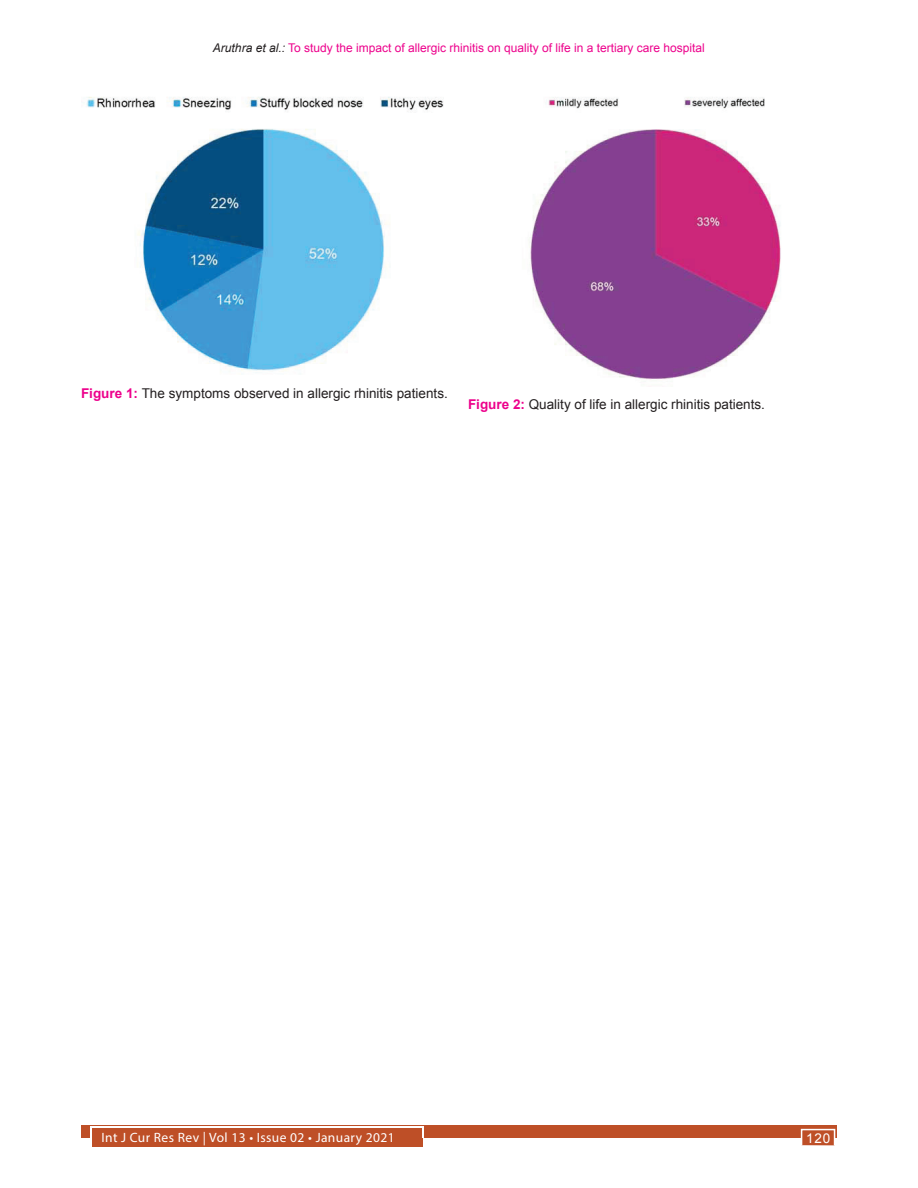
<style>
.page{position:relative;width:918px;height:1188px;background:#fff}
.page>*{position:absolute;margin:0;border:0;box-sizing:border-box;transform-origin:0 0}
.t1{font:13.5px "Arial";color:#231f20}
.t2{font:13.5px "Myriad Pro";letter-spacing:.03em;color:#fff}
.t3{font:13.5px "Arial";color:#fff}
.t4{font:12px "Arial";color:#ed028c}
.s1{font-style:italic;color:#231f20}
.s2{font-weight:700;color:#ed028c}
</style>
<div class="page">
<div style="left:81px;top:1125px;width:756px;height:13px;background:#be4f27"></div>
<div style="left:92px;top:1128px;width:331px;height:19px;background:#be4f27"></div>
<hr style="left:91px;top:1127px;width:332px;height:1px;background:#fff">
<div style="left:801px;top:1129px;width:34px;height:17px;background:#be4f27;border:2px solid #fff"></div>
<img style="left:86px;top:97px;width:358px;height:276px">
<img style="left:529px;top:97px;width:252px;height:283px">
<p class="t4" style="left:213px;top:40px;width:493px"><span class="s1">Aruthra et al.:</span> To study the impact of allergic rhinitis on quality of life in a tertiary care hospital</p>
<p class="t1" style="left:81px;top:384px;width:368px"><span class="s2">Figure 1:</span> The symptoms observed in allergic rhinitis patients.</p>
<p class="t1" style="left:468px;top:395px;width:299px"><span class="s2">Figure 2:</span> Quality of life in allergic rhinitis patients.</p>
<p class="t2" style="left:101px;top:1129px;width:295px">Int J Cur Res Rev | Vol 13 • Issue 02 • January 2021</p>
<p class="t3" style="left:806px;top:1130px;width:26px">120</p>
</div>
